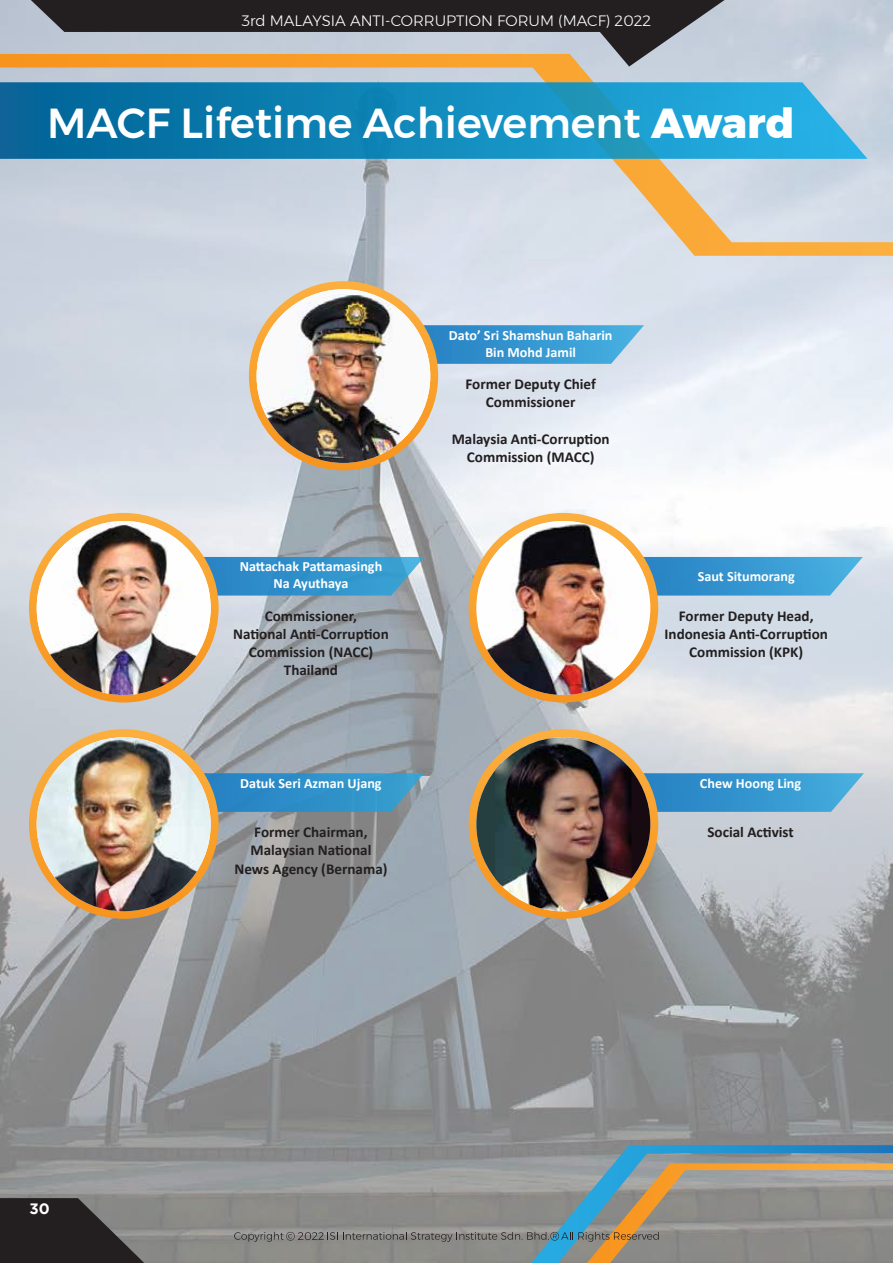
<style>
.page{position:relative;width:893px;height:1263px;background:#fff}
.page>*{position:absolute;margin:0;border:0;box-sizing:border-box;transform-origin:0 0}
.t1{font:500 41.85px "Montserrat";color:#fff}
.t2{font:700 15.15px/18.1px "Calibri";color:#231f20;text-align:center}
.t3{font:300 15px "Montserrat";color:#fff}
.t4{font:700 15px "Gotham";color:#fff}
.t5{font:700 14.1px/17px "Calibri";color:#fff;text-align:center}
.s1{font-weight:800}
</style>
<div class="page">
<img style="left:0;top:0;width:893px;height:1263px">
<svg style="left:0;top:1198px;width:144px;height:65px;background:#393737"></svg>
<svg style="left:648px;top:557px;width:215px;height:39px;background:#459ed3"></svg>
<svg style="left:469px;top:513px;width:189px;height:189px;background:#f9a73b"></svg>
<img style="left:478px;top:521px;width:170px;height:174px">
<svg style="left:205px;top:557px;width:219px;height:39px;background:#3d96cb"></svg>
<svg style="left:29px;top:513px;width:190px;height:189px;background:#f7a436"></svg>
<img style="left:37px;top:521px;width:174px;height:174px;border-radius:87px">
<svg style="left:650px;top:773px;width:214px;height:39px;background:#429bcf"></svg>
<svg style="left:469px;top:729px;width:189px;height:190px;background:#f6a232"></svg>
<svg style="left:476px;top:737px;width:19px;height:174px;background:#807e6b"></svg>
<svg style="left:631px;top:737px;width:19px;height:174px;background:#7a6756"></svg>
<img style="left:495px;top:737px;width:136px;height:174px">
<svg style="left:205px;top:773px;width:219px;height:39px;background:#3790c5"></svg>
<svg style="left:29px;top:729px;width:190px;height:190px;background:#f3a237"></svg>
<img style="left:37px;top:737px;width:174px;height:174px;border-radius:87px">
<svg style="left:424px;top:325px;width:220px;height:39px;background:#449ed3"></svg>
<svg style="left:249px;top:281px;width:189px;height:189px;background:#f8a435"></svg>
<img style="left:257px;top:289px;width:173px;height:174px;border-radius:87px">
<svg style="left:0;top:54px;width:893px;height:202px;background:#d0d1d3"></svg>
<svg style="left:31px;top:0;width:693px;height:67px;background:#7e7165"></svg>
<svg style="left:0;top:82px;width:867px;height:77px;background:#1a8cbc"></svg>
<svg style="left:234px;top:1145px;width:659px;height:118px;background:#8d918d"></svg>
<p class="t3" style="left:241px;top:9px;width:411px">3rd MALAYSIA ANTI-CORRUPTION FORUM (MACF) 2022</p>
<h1 class="t1" style="left:47px;top:90px;width:749px">MACF Lifetime Achievement <span class="s1">Award</span></h1>
<p class="t5" style="left:449px;top:326px;width:165px">Dato’ Sri Shamshun Baharin<br>Bin Mohd Jamil</p>
<p class="t4" style="left:30px;top:1200px;width:22px">30</p>
<p class="t2" style="left:466px;top:375px;width:132px">Former Deputy Chief<br>Commissioner</p>
<p class="t2" style="left:452px;top:429px;width:160px">Malaysia Anti-Corruption<br>Commission (MACC)</p>
<p class="t5" style="left:240px;top:558px;width:144px">Nattachak Pattamasingh<br>Na Ayuthaya</p>
<p class="t5" style="left:698px;top:568px;width:99px">Saut Situmorang</p>
<p class="t2" style="left:233px;top:606px;width:157px">Commissioner,<br>National Anti-Corruption<br>Commission (NACC)<br>Thailand</p>
<p class="t2" style="left:664px;top:606px;width:165px">Former Deputy Head,<br>Indonesia Anti-Corruption<br>Commission (KPK)</p>
<p class="t5" style="left:240px;top:774px;width:143px">Datuk Seri Azman Ujang</p>
<p class="t5" style="left:700px;top:774px;width:103px">Chew Hoong Ling</p>
<p class="t2" style="left:234px;top:823px;width:155px">Former Chairman,<br>Malaysian National<br>News Agency (Bernama)</p>
<p class="t2" style="left:707px;top:823px;width:88px">Social Activist</p>
</div>
